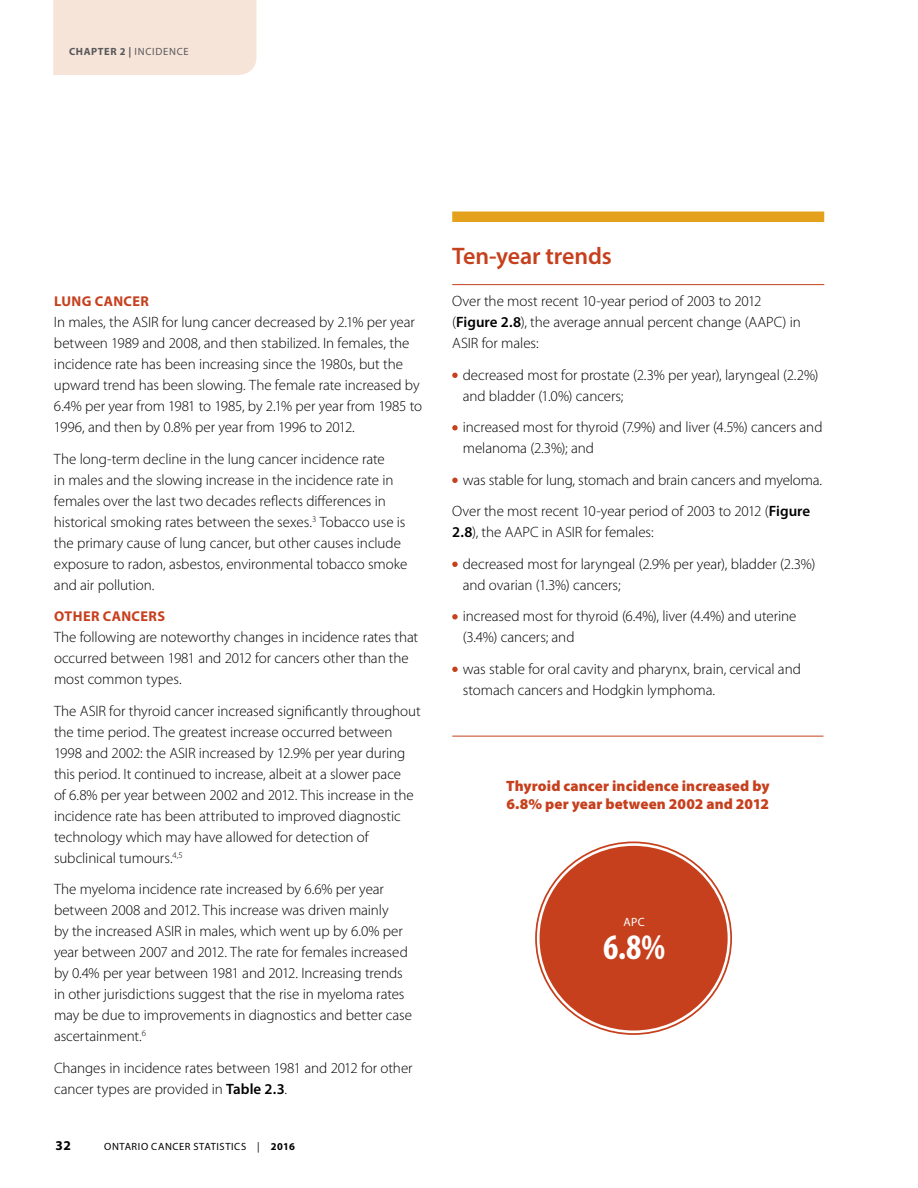
<style>
.page{position:relative;width:918px;height:1188px;background:#fff}
.page>*{position:absolute;margin:0;border:0;box-sizing:border-box;transform-origin:0 0}
.t1{font:700 condensed 36px "Myriad Pro";color:#fff}
.t2{font:600 24px "Myriad Pro";letter-spacing:-.005em;color:#c6401d}
.t3{font:300 15px/21px "Myriad Pro";letter-spacing:-.005em;color:#000}
.t4{font:900 15px/18px "Myriad Pro";letter-spacing:.01em;color:#c6401d}
.t5{font:700 14.25px "Myriad Pro";letter-spacing:.03em;color:#c6401d}
.t6{font:700 13.5px "Myriad Pro";color:#000}
.t7{font:12px "Myriad Pro";color:#fff}
.t8{font:10.5px "Myriad Pro";letter-spacing:.06em;color:#000}
.t9{font:700 10.5px "Myriad Pro";letter-spacing:.055em;color:#58595b}
.s1{font-weight:400}
.s2{font-weight:600}
.s3{font-weight:700}
</style>
<div class="page">
<div style="left:53px;top:0;width:203px;height:75px;background:#f7e4d9"></div>
<svg style="left:539px;top:845px;width:190px;height:186px"></svg>
<hr style="left:452px;top:284px;width:372px;height:1px;background:#c6401d">
<svg style="left:452px;top:373px;width:6px;height:5px"></svg>
<svg style="left:452px;top:425px;width:6px;height:5px"></svg>
<svg style="left:452px;top:478px;width:6px;height:5px"></svg>
<svg style="left:452px;top:562px;width:6px;height:5px"></svg>
<svg style="left:452px;top:614px;width:6px;height:6px"></svg>
<svg style="left:452px;top:667px;width:6px;height:5px"></svg>
<div style="left:452px;top:212px;width:372px;height:10px;background:#e4a11b"></div>
<hr style="left:452px;top:736px;width:372px;height:1px;background:#c6401d">
<p class="t9" style="left:69px;top:44px;width:121px">CHAPTER 2 | <span class="s1">INCIDENCE</span></p>
<p class="t5" style="left:54px;top:292px;width:96px">LUNG CANCER</p>
<p class="t3" style="left:54px;top:312px;width:370px">In males, the ASIR for lung cancer decreased by 2.1% per year between 1989 and 2008, and then stabilized. In females, the incidence rate has been increasing since the 1980s, but the upward trend has been slowing. The female rate increased by 6.4% per year from 1981 to 1985, by 2.1% per year from 1985 to 1996, and then by 0.8% per year from 1996 to 2012.</p>
<p class="t3" style="left:54px;top:448px;width:355px">The long-term decline in the lung cancer incidence rate<br>in males and the slowing increase in the incidence rate in females over the last two decades reflects differences in historical smoking rates between the sexes.<sup>3</sup> Tobacco use is the primary cause of lung cancer, but other causes include exposure to radon, asbestos, environmental tobacco smoke and air pollution.</p>
<p class="t5" style="left:54px;top:607px;width:112px">OTHER CANCERS</p>
<p class="t3" style="left:54px;top:627px;width:366px">The following are noteworthy changes in incidence rates that occurred between 1981 and 2012 for cancers other than the most common types.</p>
<p class="t3" style="left:54px;top:700px;width:368px">The ASIR for thyroid cancer increased significantly throughout the time period. The greatest increase occurred between 1998 and 2002: the ASIR increased by 12.9% per year during this period. It continued to increase, albeit at a slower pace<br>of 6.8% per year between 2002 and 2012. This increase in the incidence rate has been attributed to improved diagnostic technology which may have allowed for detection of subclinical tumours.<sup>4,5</sup></p>
<p class="t3" style="left:54px;top:879px;width:360px">The myeloma incidence rate increased by 6.6% per year between 2008 and 2012. This increase was driven mainly<br>by the increased ASIR in males, which went up by 6.0% per year between 2007 and 2012. The rate for females increased by 0.4% per year between 1981 and 2012. Increasing trends in other jurisdictions suggest that the rise in myeloma rates may be due to improvements in diagnostics and better case ascertainment.<sup>6</sup></p>
<p class="t3" style="left:54px;top:1057px;width:360px">Changes in incidence rates between 1981 and 2012 for other cancer types are provided in <span class="s2">Table 2.3</span>.</p>
<p class="t6" style="left:56px;top:1137px;width:17px">32</p>
<p class="t8" style="left:104px;top:1140px;width:192px">ONTARIO CANCER STATISTICS | <span class="s3">2016</span></p>
<h2 class="t2" style="left:452px;top:241px;width:161px">Ten-year trends</h2>
<p class="t3" style="left:452px;top:291px;width:350px">Over the most recent 10-year period of 2003 to 2012 (<span class="s2">Figure 2.8</span>), the average annual percent change (AAPC) in<br>ASIR for males:</p>
<p class="t3" style="left:463px;top:364px;width:357px">decreased most for prostate (2.3% per year), laryngeal (2.2%) and bladder (1.0%) cancers;</p>
<p class="t3" style="left:463px;top:417px;width:361px">increased most for thyroid (7.9%) and liver (4.5%) cancers and melanoma (2.3%); and</p>
<p class="t3" style="left:452px;top:464px;width:371px;line-height:31.5px;text-indent:10px">was stable for lung, stomach and brain cancers and myeloma.<br>Over the most recent 10-year period of 2003 to 2012 (<span class="s2">Figure</span></p>
<p class="t3" style="left:463px;top:517px;width:354px;line-height:31.5px;text-indent:-10px"><span class="s2">2.8</span>), the AAPC in ASIR for females:<br>decreased most for laryngeal (2.9% per year), bladder (2.3%)</p>
<p class="t3" style="left:463px;top:569px;width:335px;line-height:31.5px">and ovarian (1.3%) cancers;<br>increased most for thyroid (6.4%), liver (4.4%) and uterine</p>
<p class="t3" style="left:463px;top:622px;width:340px;line-height:31.5px">(3.4%) cancers; and<br>was stable for oral cavity and pharynx, brain, cervical and</p>
<p class="t3" style="left:463px;top:679px;width:254px">stomach cancers and Hodgkin lymphoma.</p>
<p class="t4" style="left:506px;top:777px;width:265px">Thyroid cancer incidence increased by<br>6.8% per year between 2002 and 2012</p>
<p class="t7" style="left:623px;top:915px;width:23px">APC</p>
<h1 class="t1" style="left:603px;top:925px;width:63px">6.8%</h1>
</div>
